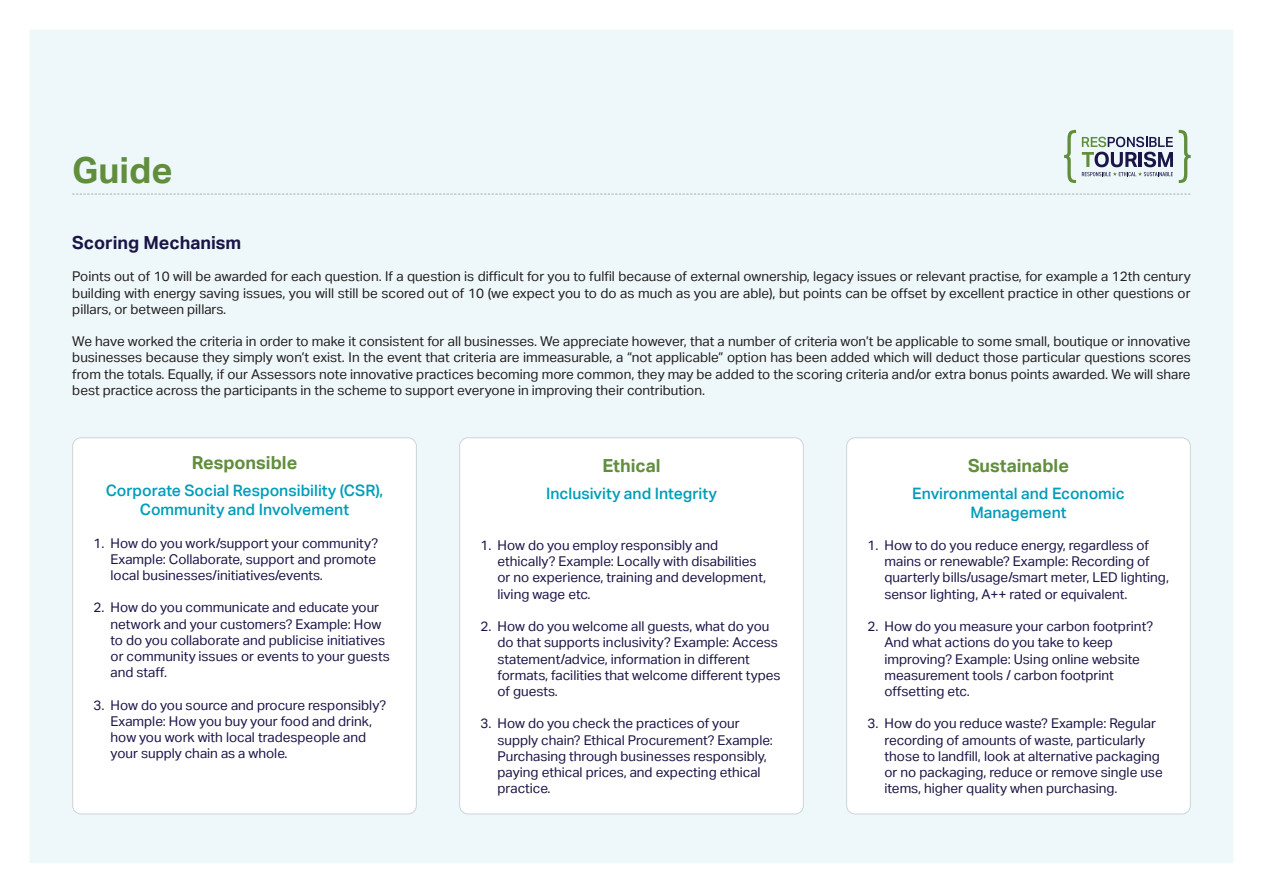
<style>
.page{position:relative;width:1263px;height:893px;background:#fff}
.page>*{position:absolute;margin:0;border:0;box-sizing:border-box;transform-origin:0 0}
.t1{font:700 36px "Aktiv Grotesk";color:#618e3d}
.t2{font:700 18px "Aktiv Grotesk";color:#618e3d}
.t3{font:700 18px "Aktiv Grotesk";color:#1a1546}
.t4{font:500 15.75px/18.9px "Aktiv Grotesk";color:#009dba;text-align:center}
.t5{font:13.5px/16.2px "Aktiv Grotesk";color:#1a1546}
.t6{font:13.5px/16.2px "Aktiv Grotesk";color:#231f20;text-align:justify}
</style>
<div class="page">
<div style="left:30px;top:30px;width:1203px;height:833px;background:#eef8fa"></div>
<div style="left:73px;top:438px;width:343px;height:376px;background:#fff;border-radius:9px"></div>
<div style="left:72px;top:437px;width:345px;height:377px;border:1px solid #ced4d8;border-radius:9px"></div>
<div style="left:460px;top:438px;width:343px;height:376px;background:#fff;border-radius:9px"></div>
<div style="left:459px;top:437px;width:345px;height:377px;border:1px solid #ced4d8;border-radius:9px"></div>
<div style="left:847px;top:438px;width:343px;height:376px;background:#fff;border-radius:9px"></div>
<div style="left:846px;top:437px;width:345px;height:377px;border:1px solid #ced4d8;border-radius:9px"></div>
<svg style="left:72px;top:194px;width:1119px;height:1px"></svg>
<svg style="left:1179px;top:130px;width:12px;height:53px"></svg>
<svg style="left:1082px;top:137px;width:91px;height:39px;background:#a6aeb9"></svg>
<svg style="left:1064px;top:130px;width:12px;height:53px"></svg>
<p class="t1" style="left:72px;top:148px;width:102px">Guide</p>
<p class="t3" style="left:72px;top:231px;width:171px">Scoring Mechanism</p>
<p class="t6" style="left:72px;top:268px;width:1120px">Points out of 10 will be awarded for each question. If a question is difficult for you to fulfil because of external ownership, legacy issues or relevant practise, for example a 12th century building with energy saving issues, you will still be scored out of 10 (we expect you to do as much as you are able), but points can be offset by excellent practice in other questions or pillars, or between pillars.</p>
<p class="t6" style="left:72px;top:333px;width:1120px">We have worked the criteria in order to make it consistent for all businesses. We appreciate however, that a number of criteria won’t be applicable to some small, boutique or innovative businesses because they simply won’t exist. In the event that criteria are immeasurable, a “not applicable” option has been added which will deduct those particular questions scores from the totals. Equally, if our Assessors note innovative practices becoming more common, they may be added to the scoring criteria and/or extra bonus points awarded. We will share best practice across the participants in the scheme to support everyone in improving their contribution.</p>
<p class="t2" style="left:192px;top:452px;width:107px">Responsible</p>
<p class="t4" style="left:106px;top:481px;width:279px">Corporate Social Responsibility (CSR),<br>Community and Involvement</p>
<p class="t5" style="left:111px;top:534px;width:269px;text-indent:-17px">1. How do you work/support your community?<br>Example: Collaborate, support and promote local businesses/initiatives/events.</p>
<p class="t5" style="left:111px;top:599px;width:281px;text-indent:-17px">2. How do you communicate and educate your network and your customers? Example: How to do you collaborate and publicise initiatives or community issues or events to your guests and staff.</p>
<p class="t5" style="left:111px;top:696px;width:277px;text-indent:-17px">3. How do you source and procure responsibly?<br>Example: How you buy your food and drink, how you work with local tradespeople and your supply chain as a whole.</p>
<p class="t2" style="left:602px;top:454px;width:60px">Ethical</p>
<p class="t4" style="left:546px;top:483px;width:172px">Inclusivity and Integrity</p>
<p class="t5" style="left:497px;top:537px;width:270px;text-indent:-17px">1. How do you employ responsibly and ethically? Example: Locally with disabilities or no experience, training and development, living wage etc.</p>
<p class="t5" style="left:497px;top:618px;width:285px;text-indent:-17px">2. How do you welcome all guests, what do you do that supports inclusivity? Example: Access statement/advice, information in different formats, facilities that welcome different types of guests.</p>
<p class="t5" style="left:497px;top:715px;width:277px;text-indent:-17px">3. How do you check the practices of your supply chain? Ethical Procurement? Example:<br>Purchasing through businesses responsibly, paying ethical prices, and expecting ethical practice.</p>
<p class="t2" style="left:968px;top:454px;width:102px">Sustainable</p>
<p class="t4" style="left:912px;top:483px;width:214px">Environmental and Economic<br>Management</p>
<p class="t5" style="left:884px;top:537px;width:286px;text-indent:-17px">1. How to do you reduce energy, regardless of mains or renewable? Example: Recording of quarterly bills/usage/smart meter, LED lighting, sensor lighting, A++ rated or equivalent.</p>
<p class="t5" style="left:884px;top:618px;width:270px;text-indent:-17px">2. How do you measure your carbon footprint?<br>And what actions do you take to keep improving? Example: Using online website measurement tools / carbon footprint offsetting etc.</p>
<p class="t5" style="left:884px;top:715px;width:280px;text-indent:-17px">3. How do you reduce waste? Example: Regular recording of amounts of waste, particularly those to landfill, look at alternative packaging or no packaging, reduce or remove single use items, higher quality when purchasing.</p>
</div>
